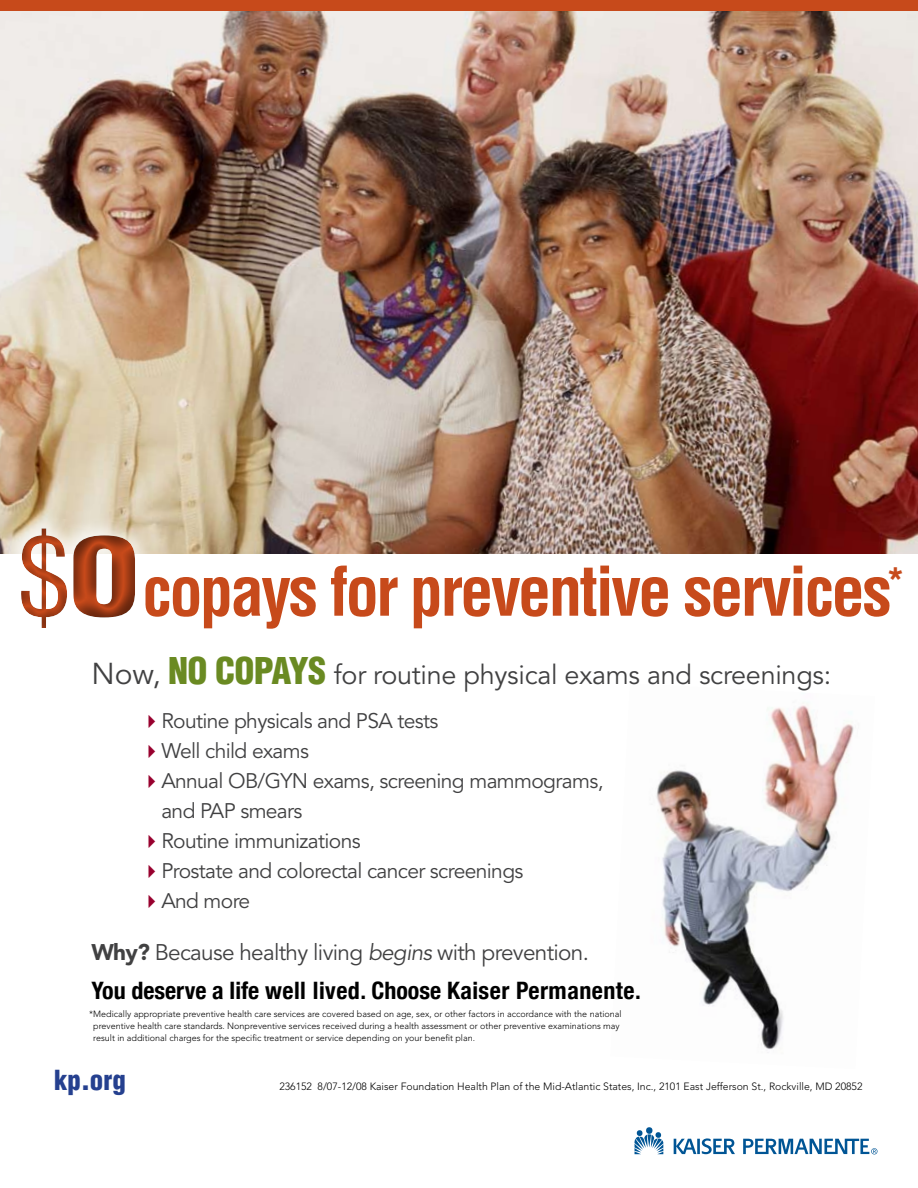
<style>
.page{position:relative;width:918px;height:1188px;background:#fff}
.page>*{position:absolute;margin:0;border:0;box-sizing:border-box;transform-origin:0 0}
.t1{font:700 condensed 66.9px "Helvetica";letter-spacing:-.04em;color:#c74a1b}
.t2{font:700 condensed 39px "Helvetica";color:#c74a1b}
.t3{font:27px "Avenir LT Std";letter-spacing:-.01em;color:#414142}
.t4{font:900 condensed 27px "Helvetica";color:#25408f}
.t5{font:700 condensed 24px "Helvetica Neue";letter-spacing:.02em;color:#000}
.t6{font:22.5px "Avenir LT Std";letter-spacing:-.03em;color:#414142}
.t7{font:21px/30px "Avenir LT Std";letter-spacing:-.03em;color:#414142}
.t8{font:300 10.5px "Avenir LT Std";color:#000}
.t9{font:300 9px/12px "Avenir LT Std";color:#000}
.s1{font-weight:400;font-size:106.95px}
.s2{font-weight:900;font-size:106.95px}
.s3{font-size:30px}
.s4{font-family:"Helvetica";font-weight:900;font-stretch:condensed;font-size:36px;color:#6a8a22}
.s5{color:#98002e}
.s6{font-weight:900}
.s7{font-style:italic}
</style>
<div class="page">
<img style="left:656px;top:702px;width:198px;height:351px">
<svg style="left:634px;top:1130px;width:29px;height:24px"></svg>
<div style="left:646px;top:1127px;width:7px;height:7px;background:#005595;border-radius:50%"></div>
<hr style="left:697px;top:1139px;width:3px;height:15px;background:#005595">
<svg style="left:674px;top:1139px;width:22px;height:15px"></svg>
<svg style="left:702px;top:1138px;width:33px;height:16px"></svg>
<svg style="left:743px;top:1139px;width:134px;height:15px"></svg>
<img style="left:0;top:10px;width:918px;height:544px">
<div style="left:0;top:506px;width:343px;height:184px;background:#fff"></div>
<div style="left:0;top:510px;width:295px;height:136px;background:#000;opacity:.5"></div>
<div style="left:0;top:0;width:918px;height:10px;background:#c74a1b"></div>
<h1 class="t1" style="left:17px;top:551px;width:876px"><span class="s1">$</span> <span class="s2">0</span> copays for preventive services</h1>
<h2 class="t2" style="left:886px;top:558px;width:21px">*</h2>
<h3 class="t3" style="left:91px;top:659px;width:741px"><span class="s3">Now,</span> <span class="s4">NO COPAYS</span> for routine physical exams and screenings:</h3>
<h3 class="t7" style="left:141px;top:706px;width:299px"><span class="s5">✔</span>Routine physicals and PSA tests</h3>
<h3 class="t7" style="left:141px;top:736px;width:170px"><span class="s5">✔</span>Well child exams</h3>
<h3 class="t7" style="left:161px;top:766px;width:444px;text-indent:-20px"><span class="s5">✔</span>Annual OB/GYN exams, screening mammograms, and PAP smears</h3>
<h3 class="t7" style="left:141px;top:826px;width:221px"><span class="s5">✔</span>Routine immunizations</h3>
<h3 class="t7" style="left:141px;top:856px;width:384px"><span class="s5">✔</span>Prostate and colorectal cancer screenings</h3>
<h3 class="t7" style="left:141px;top:886px;width:111px"><span class="s5">✔</span>And more</h3>
<h3 class="t6" style="left:91px;top:939px;width:499px"><span class="s6">Why?</span> Because healthy living <span class="s7">begins</span> with prevention.</h3>
<h3 class="t5" style="left:91px;top:976px;width:551px">You deserve a life well lived. Choose Kaiser Permanente.</h3>
<p class="t9" style="left:93px;top:1008px;width:530px;text-indent:-4px">*Medically appropriate preventive health care services are covered based on age, sex, or other factors in accordance with the national preventive health care standards. Nonpreventive services received during a health assessment or other preventive examinations may result in additional charges for the specific treatment or service depending on your benefit plan.</p>
<h3 class="t4" style="left:54px;top:1063px;width:73px">kp.org</h3>
<p class="t8" style="left:279px;top:1080px;width:585px">236152 8/07-12/08 Kaiser Foundation Health Plan of the Mid-Atlantic States, Inc., 2101 East Jefferson St., Rockville, MD 20852</p>
</div>
